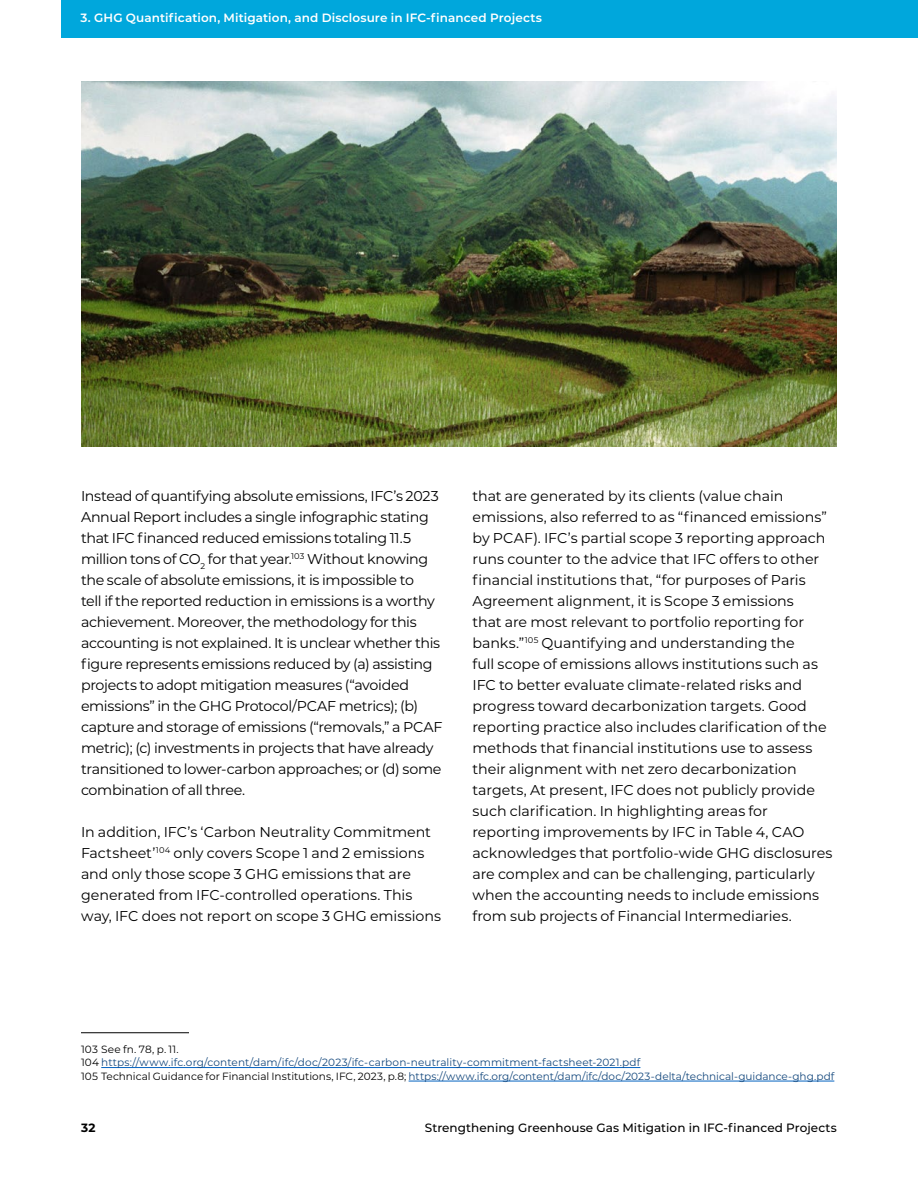
<style>
.page{position:relative;width:918px;height:1188px;background:#fff}
.page>*{position:absolute;margin:0;border:0;box-sizing:border-box;transform-origin:0 0}
.t1{font:14.25px/21px "Montserrat";letter-spacing:-.01em;color:#000}
.t2{font:600 12px "Montserrat";letter-spacing:.01em;color:#fff}
.t3{font:500 12px "Montserrat";letter-spacing:.005em;color:#000}
.t4{font:700 12px "Montserrat";color:#000}
.Footnote_text{font:10.5px "Montserrat";color:#14487d}
.Footnote_text-2{font:10.5px "Montserrat";letter-spacing:.02em;color:#000}
.s1{color:#000}
</style>
<div class="page">
<div style="left:62px;top:0;width:856px;height:38px;background:#00a7dc"></div>
<hr style="left:81px;top:1032px;width:108px;height:1px;background:#000">
<hr style="left:101px;top:1067px;width:539px;height:1px;background:#0563c1">
<hr style="left:409px;top:1081px;width:425px;height:1px;background:#0563c1">
<img style="left:81px;top:81px;width:756px;height:365px">
<p class="t2" style="left:80px;top:10px;width:463px">3. GHG Quantification, Mitigation, and Disclosure in IFC-financed Projects</p>
<p class="t1" style="left:81px;top:485px;width:363px">Instead of quantifying absolute emissions, IFC’s 2023<br>Annual Report includes a single infographic stating that IFC financed reduced emissions totaling 11.5 million tons of CO<sub>2</sub> for that year.<sup>103</sup> Without knowing the scale of absolute emissions, it is impossible to<br>tell if the reported reduction in emissions is a worthy achievement. Moreover, the methodology for this accounting is not explained. It is unclear whether this figure represents emissions reduced by (a) assisting projects to adopt mitigation measures (“avoided emissions” in the GHG Protocol/PCAF metrics); (b) capture and storage of emissions (“removals,” a PCAF metric); (c) investments in projects that have already transitioned to lower-carbon approaches; or (d) some combination of all three.</p>
<p class="t1" style="left:81px;top:821px;width:362px">In addition, IFC’s ‘Carbon Neutrality Commitment Factsheet’<sup>104</sup> only covers Scope 1 and 2 emissions and only those scope 3 GHG emissions that are generated from IFC-controlled operations. This way, IFC does not report on scope 3 GHG emissions</p>
<p class="t1" style="left:472px;top:485px;width:361px">that are generated by its clients (value chain emissions, also referred to as “financed emissions” by PCAF). IFC’s partial scope 3 reporting approach runs counter to the advice that IFC offers to other financial institutions that, “for purposes of Paris Agreement alignment, it is Scope 3 emissions<br>that are most relevant to portfolio reporting for banks.”<sup>105</sup> Quantifying and understanding the<br>full scope of emissions allows institutions such as IFC to better evaluate climate-related risks and progress toward decarbonization targets. Good reporting practice also includes clarification of the methods that financial institutions use to assess their alignment with net zero decarbonization targets, At present, IFC does not publicly provide such clarification. In highlighting areas for reporting improvements by IFC in Table 4, CAO acknowledges that portfolio-wide GHG disclosures are complex and can be challenging, particularly when the accounting needs to include emissions from sub projects of Financial Intermediaries.</p>
<p class="Footnote_text-2" style="left:81px;top:1042px;width:99px">103 See fn. 78, p. 11.</p>
<p class="Footnote_text" style="left:81px;top:1056px;width:561px"><span class="s1">104</span> https://www.ifc.org/content/dam/ifc/doc/2023/ifc-carbon-neutrality-commitment-factsheet-2021.pdf</p>
<p class="Footnote_text" style="left:81px;top:1069px;width:755px"><span class="s1">105 Technical Guidance for Financial Institutions, IFC, 2023, p.8;</span> https://www.ifc.org/content/dam/ifc/doc/2023-delta/technical-guidance-ghg.pdf</p>
<p class="t4" style="left:81px;top:1119px;width:16px">32</p>
<p class="t3" style="left:425px;top:1120px;width:414px">Strengthening Greenhouse Gas Mitigation in IFC-financed Projects</p>
</div>
